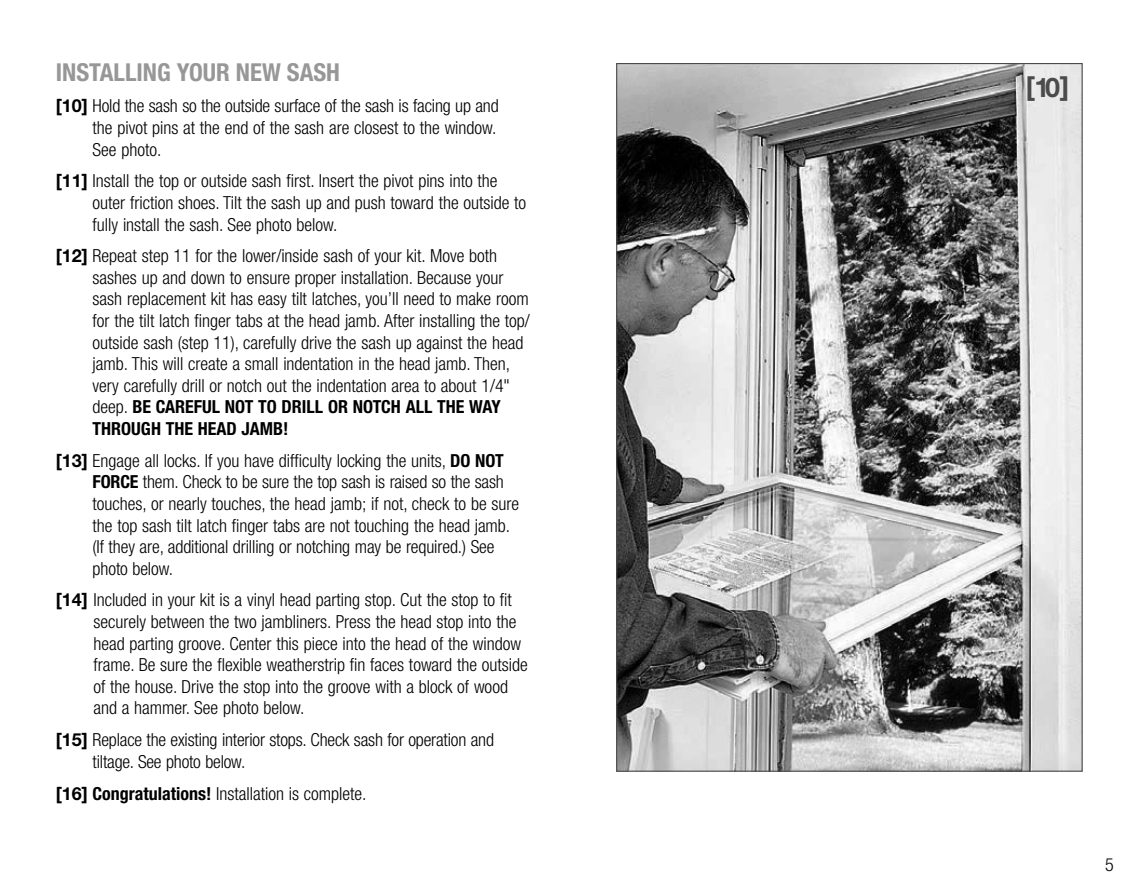
<style>
.page{position:relative;width:1134px;height:891px;background:#fff}
.page>*{position:absolute;margin:0;border:0;box-sizing:border-box;transform-origin:0 0}
.t1{font:700 27px "Helvetica Neue LT Std";color:#4b4b4b}
.t2{font:700 condensed 24.75px "Helvetica Neue LT Std";color:#979797}
.t3{font:300 condensed 18px/21.6px "Helvetica Neue LT Std";color:#000}
.s1{font-weight:700;font-stretch:normal}
.s2{font-weight:700}
</style>
<div class="page">
<img style="left:618px;top:65px;width:463px;height:705px">
<p class="t2" style="left:56px;top:57px;width:286px">INSTALLING YOUR NEW SASH</p>
<p class="t3" style="left:93px;top:95px;width:408px;text-align:justify;text-indent:-37px"><span class="s1">[10]</span> Hold the sash so the outside surface of the sash is facing up and the pivot pins at the end of the sash are closest to the window.<br>See photo.</p>
<p class="t3" style="left:93px;top:170px;width:435px;text-indent:-37px"><span class="s1">[11]</span> Install the top or outside sash first. Insert the pivot pins into the outer friction shoes. Tilt the sash up and push toward the outside to fully install the sash. See photo below.</p>
<p class="t3" style="left:93px;top:245px;width:439px;text-indent:-37px"><span class="s1">[12]</span> Repeat step 11 for the lower/inside sash of your kit. Move both sashes up and down to ensure proper installation. Because your sash replacement kit has easy tilt latches, you’ll need to make room for the tilt latch finger tabs at the head jamb. After installing the top/ outside sash (step 11), carefully drive the sash up against the head jamb. This will create a small indentation in the head jamb. Then, very carefully drill or notch out the indentation area to about 1/4" deep. <span class="s2">BE CAREFUL NOT TO DRILL OR NOTCH ALL THE WAY THROUGH THE HEAD JAMB!</span></p>
<p class="t3" style="left:93px;top:449px;width:428px;text-indent:-37px"><span class="s1">[13]</span> Engage all locks. If you have difficulty locking the units, <span class="s2">DO NOT FORCE</span> them. Check to be sure the top sash is raised so the sash touches, or nearly touches, the head jamb; if not, check to be sure the top sash tilt latch finger tabs are not touching the head jamb. (If they are, additional drilling or notching may be required.) See photo below.</p>
<p class="t3" style="left:93px;top:589px;width:436px;text-indent:-38px"><span class="s1">[14]</span> Included in your kit is a vinyl head parting stop. Cut the stop to fit securely between the two jambliners. Press the head stop into the head parting groove. Center this piece into the head of the window frame. Be sure the flexible weatherstrip fin faces toward the outside of the house. Drive the stop into the groove with a block of wood and a hammer. See photo below.</p>
<p class="t3" style="left:93px;top:729px;width:403px;text-indent:-37px"><span class="s1">[15]</span> Replace the existing interior stops. Check sash for operation and tiltage. See photo below.</p>
<p class="t3" style="left:56px;top:782px;width:312px"><span class="s1">[16]</span> <span class="s2">Congratulations!</span> Installation is complete.</p>
<p class="t1" style="left:1026px;top:70px;width:45px">[10]</p>
<p class="t3" style="left:1105px;top:853px;width:10px">5</p>
</div>
